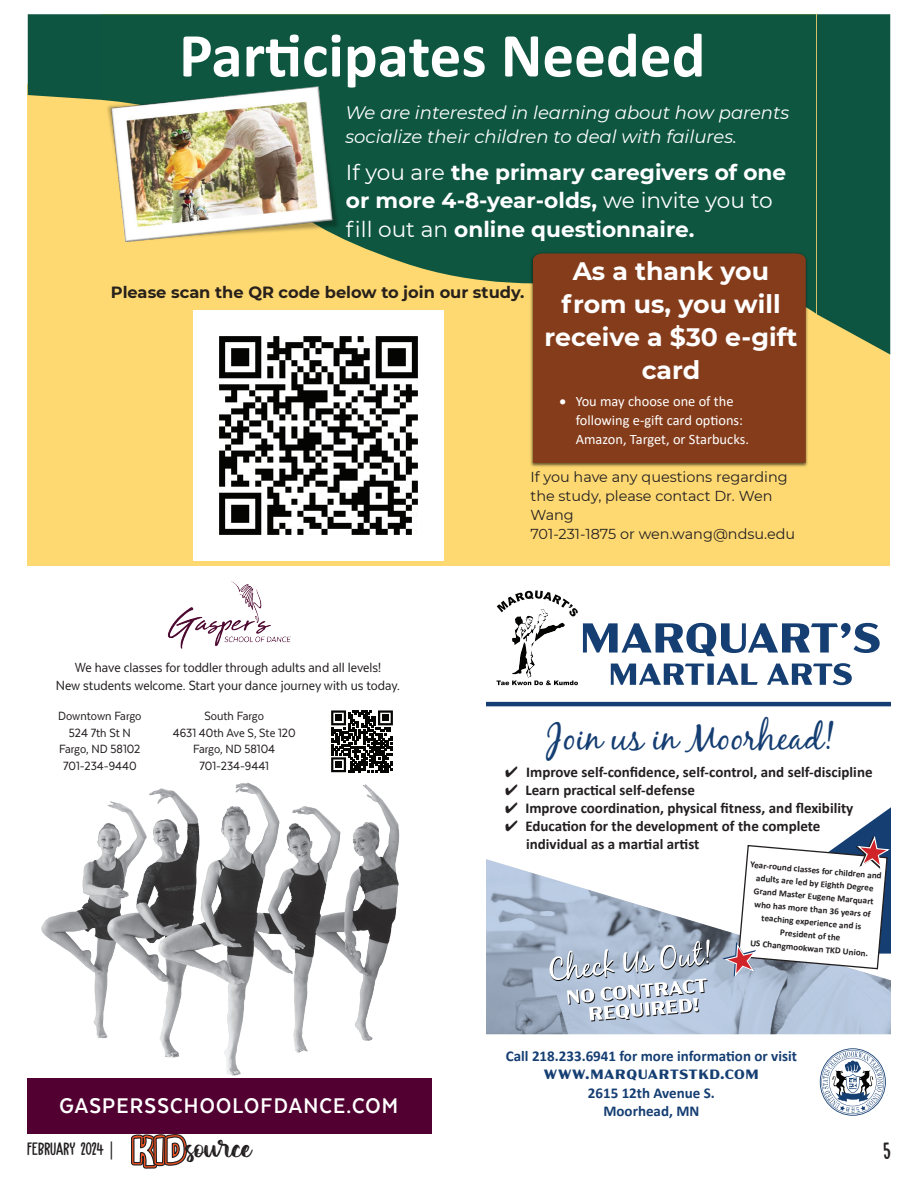
<style>
.page{position:relative;width:918px;height:1188px;background:#fff}
.page>*{position:absolute;margin:0;border:0;box-sizing:border-box;transform-origin:0 0}
.t1{font:700 63.15px "Calibri";color:#fff}
.t2{font:36.15px "Black Jack";color:#153e72}
.t3{font:700 25.2px/33.3px "Montserrat";color:#fff;text-align:center}
.t4{font:700 24.45px "Texta Narrow";letter-spacing:.05em;color:#fff}
.t5{font:24px "Bearskin";color:#231f20}
.t6{font:700 21.6px/28.5px "Montserrat";color:#fff}
.t7{font:italic 18.15px/23.7px "Montserrat";color:#fff}
.t8{font:18px "Bearskin";letter-spacing:-.025em;color:#231f20}
.t9{font:700 16.2px "Montserrat";color:#27201b}
.t10{font:15.3px/18.5px "Texta Narrow";color:#231f20;text-align:center}
.t11{font:700 15px/18px "Calibri";color:#231f20}
.t12{font:700 15px/18px "Calibri";color:#153e72;text-align:center}
.t13{font:14.4px/19px "Montserrat";color:#231f20}
.t14{font:14.4px/19px "Calibri";color:#fff}
.t15{font:13.8px/16.5px "Texta Narrow";color:#231f20;text-align:center}
.t16{font:700 expanded 13.5px "Acme Gothic";letter-spacing:.05em;color:#153e72}
.t17{font:700 9.15px/13px "Calibri";color:#231f20;text-align:center}
.s1{font-weight:400}
.s2{font-family:"Minion Pro"}
.s3{font-family:"Cheri Liney";font-size:37.2px;color:#f15322}
.s4{font-family:"Shakies";font-size:31.05px}
</style>
<div class="page">
<div style="left:28px;top:84px;width:862px;height:482px;background:#fed971"></div>
<div style="left:28px;top:14px;width:74px;height:86px;background:#0d5540"></div>
<svg style="left:816px;top:14px;width:74px;height:341px;background:#205f44"></svg>
<svg style="left:102px;top:14px;width:714px;height:300px"></svg>
<img style="left:529px;top:251px;width:281px;height:216px">
<svg style="left:533px;top:253px;width:273px;height:210px;background:#813c1c"></svg>
<div style="left:179px;top:16px;width:635px;height:92px;background:#0e563f"></div>
<img style="left:590px;top:14px;width:6px;height:24px">
<img style="left:615px;top:35px;width:5px;height:25px">
<div style="left:345px;top:102px;width:468px;height:72px;background:#0e563f"></div>
<img style="left:607px;top:114px;width:5px;height:21px">
<img style="left:628px;top:133px;width:4px;height:21px">
<div style="left:346px;top:159px;width:447px;height:90px;background:#0e563f"></div>
<img style="left:623px;top:151px;width:4px;height:21px">
<img style="left:587px;top:169px;width:4px;height:21px">
<div style="left:540px;top:255px;width:262px;height:138px;background:#853c1b"></div>
<div style="left:543px;top:391px;width:232px;height:76px;background:#853c1b"></div>
<img style="left:344px;top:252px;width:5px;height:21px">
<img style="left:353px;top:271px;width:4px;height:21px">
<img style="left:325px;top:290px;width:5px;height:21px">
<img style="left:194px;top:311px;width:249px;height:249px">
<img style="left:104px;top:79px;width:239px;height:175px">
<img style="left:30px;top:782px;width:386px;height:297px">
<div style="left:27px;top:1079px;width:405px;height:55px;background:#510031"></div>
<img style="left:167px;top:581px;width:124px;height:68px">
<svg style="left:331px;top:710px;width:62px;height:62px"></svg>
<div style="left:335px;top:715px;width:7px;height:6px;background:#050504"></div>
<div style="left:382px;top:715px;width:7px;height:6px;background:#050504"></div>
<div style="left:335px;top:762px;width:7px;height:6px;background:#050504"></div>
<img style="left:486px;top:859px;width:405px;height:175px">
<img style="left:531px;top:616px;width:16px;height:32px">
<svg style="left:497px;top:590px;width:81px;height:26px"></svg>
<svg style="left:497px;top:680px;width:81px;height:5px"></svg>
<svg style="left:611px;top:663px;width:241px;height:22px"></svg>
<svg style="left:583px;top:623px;width:297px;height:33px"></svg>
<hr style="left:486px;top:702px;width:405px;height:4px;background:#153e72">
<svg style="left:820px;top:1048px;width:66px;height:68px"></svg>
<svg style="left:722px;top:807px;width:169px;height:171px"></svg>
<svg style="left:549px;top:940px;width:161px;height:82px;background:#b2bece"></svg>
<h1 class="t1" style="left:179px;top:11px;width:528px">Participates Needed</h1>
<p class="t7" style="left:345px;top:100px;width:445px">We are interested in learning about how parents socialize their children to deal with failures.</p>
<h3 class="t6" style="left:346px;top:157px;width:442px"><span class="s1">If you are</span> the primary caregivers of one or more 4-8-year-olds, <span class="s1">we invite you to fill out an</span> online questionnaire.</h3>
<h3 class="t3" style="left:545px;top:253px;width:254px">As a thank you from us, you will receive a $30 e-gift card</h3>
<p class="t14" style="left:576px;top:391px;width:175px;text-indent:-16px">• You may choose one of the following e-gift card options:<br>Amazon, Target, or Starbucks.</p>
<p class="t13" style="left:530px;top:467px;width:266px">If you have any questions regarding the study, please contact Dr. Wen<br>Wang<br>701-231-1875 or wen.wang@ndsu.edu</p>
<p class="t9" style="left:111px;top:280px;width:415px">Please scan the QR code below to join our study.</p>
<p class="t10" style="left:56px;top:658px;width:346px">We have classes for toddler through adults and all levels!<br>New students welcome. Start your dance journey with us today.</p>
<p class="t15" style="left:58px;top:708px;width:85px">Downtown Fargo<br>524 7th St N<br>Fargo, ND 58102<br>701-234-9440</p>
<p class="t15" style="left:173px;top:708px;width:124px">South Fargo<br>4631 40th Ave S, Ste 120<br>Fargo, ND 58104<br>701-234-9441</p>
<h3 class="t4" style="left:60px;top:1093px;width:340px">GASPERSSCHOOLOFDANCE.COM</h3>
<h2 class="t2" style="left:546px;top:716px;width:290px">Join us in Moorhead!</h2>
<p class="t11" style="left:525px;top:763px;width:349px">Improve self-confidence, self-control, and self-discipline Learn practical self-defense<br>Improve coordination, physical fitness, and flexibility Education for the development of the complete individual as a martial artist</p>
<p class="t17" style="left:751px;top:858px;width:133px;rotate:5deg">Year-round classes for children and adults are led by Eighth Degree<br>Grand Master Eugene Marquart who has more than 36 years of teaching experience and is<br>President of the<br>US Changmookwan TKD Union.</p>
<p class="t12" style="left:506px;top:1047px;width:292px">Call 218.233.6941 for more information or visit</p>
<p class="t16" style="left:544px;top:1064px;width:217px">WWW.MARQUARTSTKD.COM</p>
<p class="t12" style="left:588px;top:1083px;width:129px">2615 12th Avenue S.<br>Moorhead, MN</p>
<p class="t8" style="left:27px;top:1138px;width:226px">FEBRUARY 2024 <span class="s2">|</span> <span class="s3">KID</span><span class="s4">source</span></p>
<h3 class="t5" style="left:883px;top:1136px;width:9px">5</h3>
</div>
